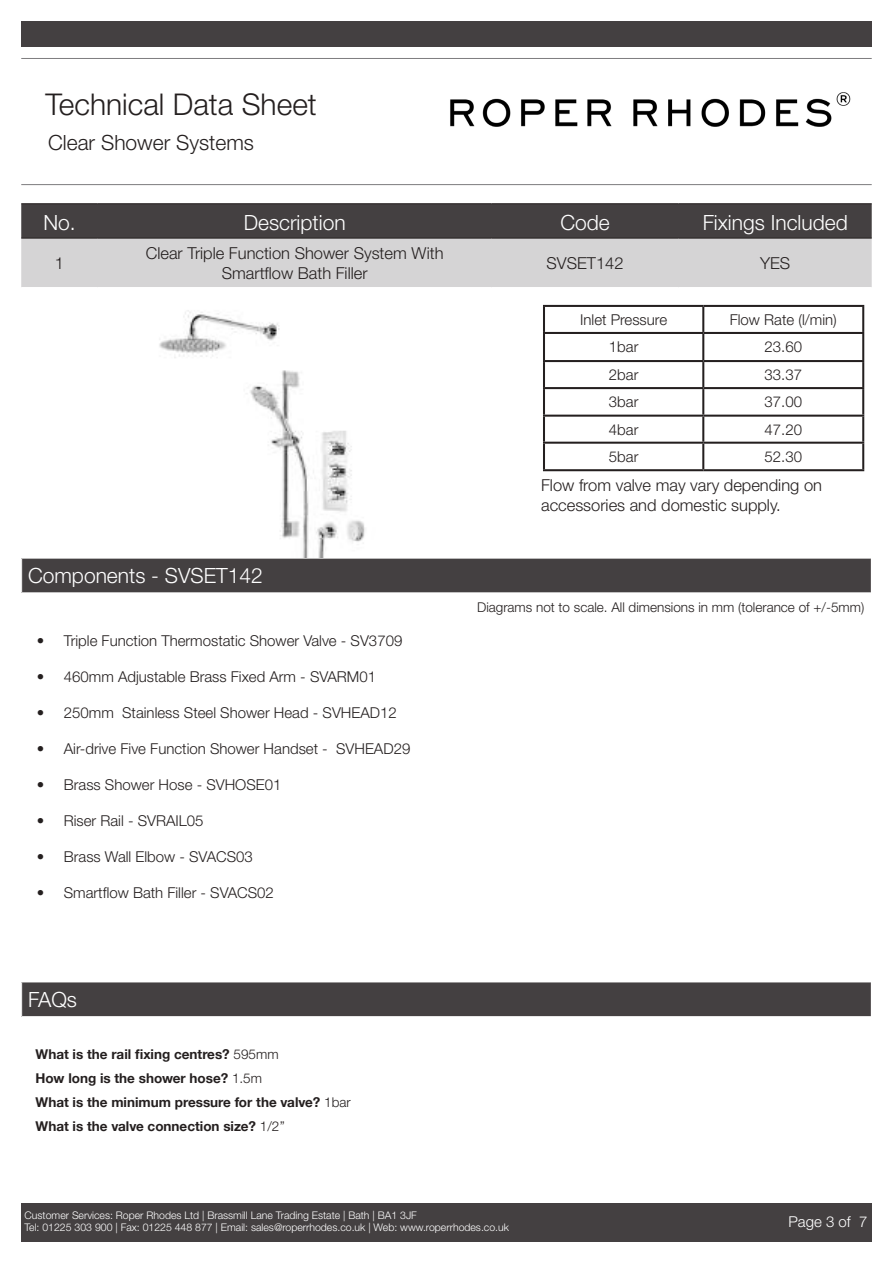
<style>
.page{position:relative;width:893px;height:1263px;background:#fff}
.page>*{position:absolute;margin:0;border:0;box-sizing:border-box;transform-origin:0 0}
.t1{font:300 30px "Helvetica Neue LT Std";color:#241f1f}
.t2{font:300 21px "Helvetica Neue LT Std";color:#fff}
.t3{font:300 21px "Helvetica Neue LT Std";color:#241f1f}
.t4{font:300 16.5px/19.8px "Helvetica Neue LT Std";color:#241f1f;text-align:center}
.t5{font:300 15px "Helvetica Neue LT Std";color:#241f1f}
.t6{font:300 15px "Helvetica Neue LT Std";color:#fff}
.t7{font:700 13.5px/24px "Helvetica Neue CE";color:#241f1f}
.t8{font:300 13.5px "Helvetica Neue LT Std";color:#241f1f}
.t9{font:300 10.5px/12.6px "Helvetica Neue LT Std";color:#fff}
.s1{font-family:"Helvetica Neue LT Std";font-weight:300}
</style>
<div class="page">
<img style="left:450px;top:92px;width:401px;height:35px">
<div style="left:21px;top:1203px;width:851px;height:39px;background:#444041"></div>
<hr style="left:21px;top:58px;width:851px;height:1px;background:#7d7c7e">
<hr style="left:21px;top:184px;width:851px;height:1px;background:#7d7c7e">
<div style="left:21px;top:21px;width:851px;height:26px;background:#444041"></div>
<svg style="left:21px;top:204px;width:851px;height:83px;background:#989697"></svg>
<hr style="left:21px;top:203px;width:77px;height:1px;background:#241f1f">
<hr style="left:98px;top:203px;width:394px;height:1px;background:#241f1f">
<hr style="left:492px;top:203px;width:187px;height:1px;background:#241f1f">
<hr style="left:679px;top:203px;width:193px;height:1px;background:#241f1f">
<hr style="left:21px;top:238px;width:77px;height:1px;background:#241f1f">
<hr style="left:98px;top:238px;width:394px;height:1px;background:#241f1f">
<hr style="left:492px;top:238px;width:187px;height:1px;background:#241f1f">
<hr style="left:679px;top:238px;width:193px;height:1px;background:#241f1f">
<div style="left:22px;top:558px;width:849px;height:35px;background:#444041"></div>
<hr style="left:21px;top:592px;width:851px;height:1px;background:#fff">
<hr style="left:21px;top:558px;width:851px;height:1px;background:#fff">
<div style="left:22px;top:982px;width:849px;height:35px;background:#444041"></div>
<hr style="left:21px;top:1016px;width:851px;height:1px;background:#fff">
<hr style="left:543px;top:305px;width:160px;height:2px;background:#241f1f">
<hr style="left:543px;top:307px;width:2px;height:25px;background:#241f1f">
<hr style="left:703px;top:305px;width:161px;height:2px;background:#241f1f">
<hr style="left:702px;top:307px;width:2px;height:25px;background:#241f1f">
<hr style="left:862px;top:307px;width:2px;height:25px;background:#241f1f">
<hr style="left:543px;top:332px;width:160px;height:2px;background:#241f1f">
<hr style="left:543px;top:334px;width:2px;height:26px;background:#241f1f">
<hr style="left:703px;top:332px;width:161px;height:2px;background:#241f1f">
<hr style="left:702px;top:334px;width:2px;height:26px;background:#241f1f">
<hr style="left:862px;top:334px;width:2px;height:26px;background:#241f1f">
<hr style="left:543px;top:360px;width:160px;height:2px;background:#241f1f">
<hr style="left:543px;top:362px;width:2px;height:25px;background:#241f1f">
<hr style="left:703px;top:360px;width:161px;height:2px;background:#241f1f">
<hr style="left:702px;top:362px;width:2px;height:25px;background:#241f1f">
<hr style="left:862px;top:362px;width:2px;height:25px;background:#241f1f">
<hr style="left:543px;top:387px;width:160px;height:2px;background:#241f1f">
<hr style="left:543px;top:389px;width:2px;height:26px;background:#241f1f">
<hr style="left:703px;top:387px;width:161px;height:2px;background:#241f1f">
<hr style="left:702px;top:389px;width:2px;height:26px;background:#241f1f">
<hr style="left:862px;top:389px;width:2px;height:26px;background:#241f1f">
<hr style="left:543px;top:415px;width:160px;height:2px;background:#241f1f">
<hr style="left:543px;top:417px;width:2px;height:25px;background:#241f1f">
<hr style="left:703px;top:415px;width:161px;height:2px;background:#241f1f">
<hr style="left:702px;top:417px;width:2px;height:25px;background:#241f1f">
<hr style="left:862px;top:417px;width:2px;height:25px;background:#241f1f">
<hr style="left:543px;top:442px;width:160px;height:2px;background:#241f1f">
<hr style="left:543px;top:444px;width:2px;height:25px;background:#241f1f">
<hr style="left:703px;top:442px;width:161px;height:2px;background:#241f1f">
<hr style="left:702px;top:444px;width:2px;height:25px;background:#241f1f">
<hr style="left:862px;top:444px;width:2px;height:25px;background:#241f1f">
<hr style="left:543px;top:469px;width:160px;height:2px;background:#241f1f">
<hr style="left:703px;top:469px;width:161px;height:2px;background:#241f1f">
<img style="left:159px;top:310px;width:206px;height:248px">
<h1 class="t1" style="left:46px;top:86px;width:273px">Technical Data Sheet</h1>
<h2 class="t3" style="left:48px;top:130px;width:207px">Clear Shower Systems</h2>
<h2 class="t2" style="left:43px;top:209px;width:34px">No.</h2>
<h2 class="t2" style="left:244px;top:209px;width:103px">Description</h2>
<h2 class="t2" style="left:560px;top:209px;width:51px">Code</h2>
<h2 class="t2" style="left:703px;top:209px;width:147px">Fixings Included</h2>
<p class="t4" style="left:55px;top:253px;width:11px">1</p>
<p class="t4" style="left:146px;top:243px;width:299px">Clear Triple Function Shower System With<br>Smartflow Bath Filler</p>
<p class="t4" style="left:547px;top:253px;width:79px">SVSET142</p>
<p class="t4" style="left:760px;top:253px;width:32px">YES</p>
<h2 class="t2" style="left:28px;top:563px;width:236px">Components - SVSET142</h2>
<p class="t5" style="left:37px;top:631px;width:367px">• Triple Function Thermostatic Shower Valve - SV3709</p>
<p class="t5" style="left:37px;top:667px;width:341px">• 460mm Adjustable Brass Fixed Arm - SVARM01</p>
<p class="t5" style="left:37px;top:703px;width:361px">• 250mm Stainless Steel Shower Head - SVHEAD12</p>
<p class="t5" style="left:37px;top:739px;width:375px">• Air-drive Five Function Shower Handset - SVHEAD29</p>
<p class="t5" style="left:37px;top:775px;width:246px">• Brass Shower Hose - SVHOSE01</p>
<p class="t5" style="left:37px;top:811px;width:168px">• Riser Rail - SVRAIL05</p>
<p class="t5" style="left:37px;top:847px;width:217px">• Brass Wall Elbow - SVACS03</p>
<p class="t5" style="left:37px;top:883px;width:239px">• Smartflow Bath Filler - SVACS02</p>
<h2 class="t2" style="left:28px;top:986px;width:51px">FAQs</h2>
<p class="t7" style="left:36px;top:1042px;width:317px">What is the rail fixing centres? <span class="s1">595mm<br></span>How long is the shower hose? <span class="s1">1.5m<br></span>What is the minimum pressure for the valve? <span class="s1">1bar </span>What is the valve connection size? <span class="s1">1/2’’</span></p>
<p class="t5" style="left:580px;top:310px;width:88px">Inlet Pressure</p>
<p class="t5" style="left:730px;top:310px;width:108px">Flow Rate (l/min)</p>
<p class="t5" style="left:609px;top:338px;width:31px">1bar</p>
<p class="t5" style="left:764px;top:338px;width:39px">23.60</p>
<p class="t5" style="left:609px;top:365px;width:31px">2bar</p>
<p class="t5" style="left:764px;top:365px;width:39px">33.37</p>
<p class="t5" style="left:609px;top:393px;width:31px">3bar</p>
<p class="t5" style="left:764px;top:393px;width:39px">37.00</p>
<p class="t5" style="left:609px;top:420px;width:31px">4bar</p>
<p class="t5" style="left:764px;top:420px;width:39px">47.20</p>
<p class="t5" style="left:609px;top:447px;width:31px">5bar</p>
<p class="t5" style="left:764px;top:447px;width:39px">52.30</p>
<p class="t4" style="left:541px;top:475px;width:282px;text-align:left">Flow from valve may vary depending on accessories and domestic supply.</p>
<p class="t8" style="left:477px;top:599px;width:389px">Diagrams not to scale. All dimensions in mm (tolerance of +/-5mm)</p>
<p class="t9" style="left:25px;top:1208px;width:486px">Customer Services: Roper Rhodes Ltd | Brassmill Lane Trading Estate | Bath | BA1 3JF<br>Tel: 01225 303 900 | Fax: 01225 448 877 | Email: sales@roperrhodes.co.uk | Web: www.roperrhodes.co.uk</p>
<p class="t6" style="left:788px;top:1212px;width:80px">Page 3 of 7</p>
</div>
